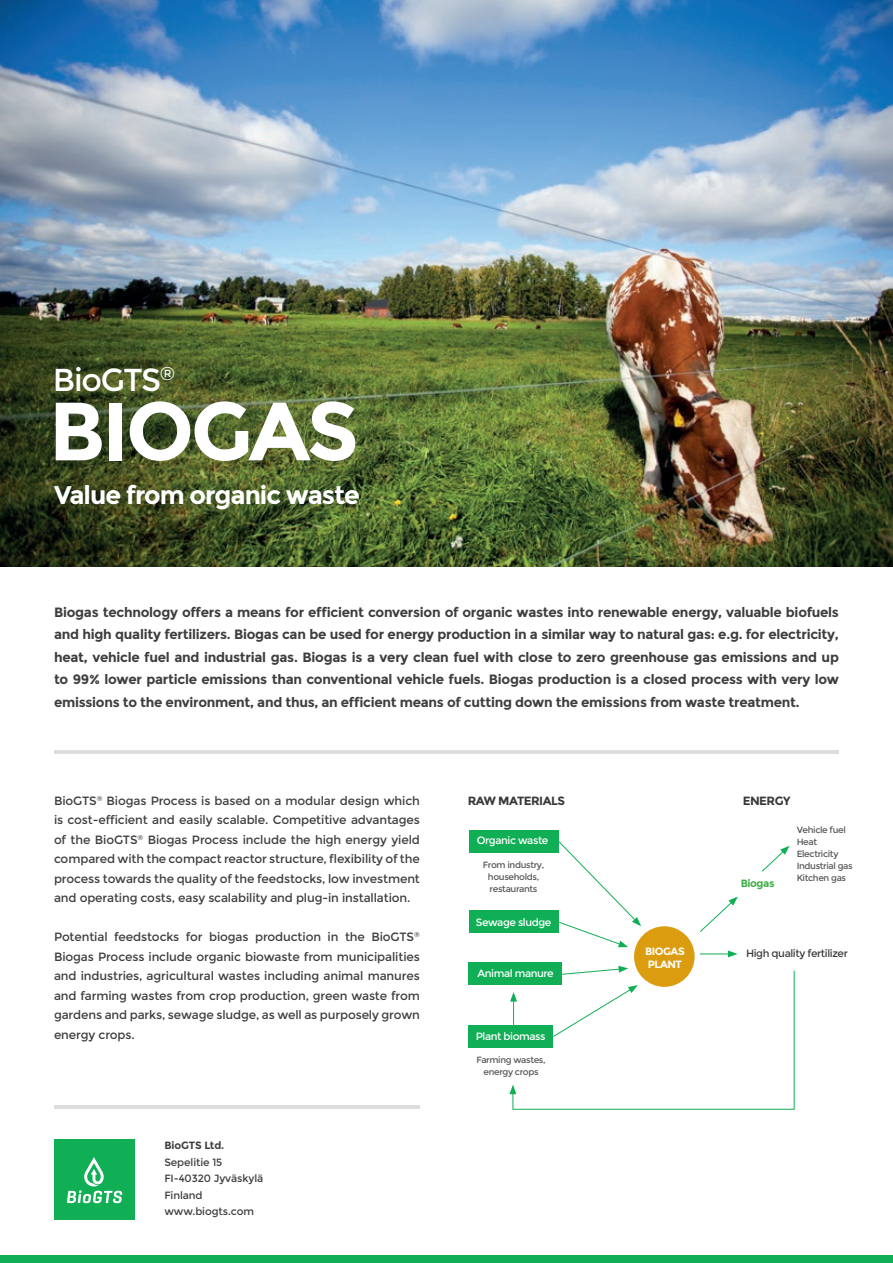
<style>
.page{position:relative;width:893px;height:1263px;background:#fff}
.page>*{position:absolute;margin:0;border:0;box-sizing:border-box;transform-origin:0 0}
.t1{font:700 82.5px "Montserrat";letter-spacing:-.04em;color:#fff}
.t2{font:31.65px "Montserrat";letter-spacing:-.04em;color:#fff}
.t3{font:700 25.5px "Montserrat";letter-spacing:-.04em;color:#fff}
.t4{font:700 13.5px/22.5px "Montserrat";letter-spacing:-.02em;color:#3e3e3f;text-align:justify}
.t5{font:12px/19.5px "Montserrat";letter-spacing:-.01em;color:#3e3e3f;text-align:justify}
.t6{font:700 12px "Montserrat";letter-spacing:-.04em;color:#383839}
.t7{font:10.5px "Montserrat";letter-spacing:-.01em;color:#3e3e3f}
.t8{font:10.5px "Montserrat";letter-spacing:-.04em;color:#fff}
.t9{font:10.5px "Montserrat";letter-spacing:-.04em;color:#3e3e3f}
.t10{font:700 10.5px "Montserrat";letter-spacing:-.04em;color:#fff}
.t11{font:700 10.5px "Montserrat";letter-spacing:-.015em;color:#3e3e3f}
.t12{font:700 10.5px "Montserrat";letter-spacing:-.04em;color:#40ae49}
.t13{font:9px "Montserrat";letter-spacing:-.04em;color:#57585a}
</style>
<div class="page">
<img style="left:0;top:0;width:893px;height:567px">
<hr style="left:54px;top:750px;width:785px;height:4px;background:#dcdddf">
<div style="left:0;top:1255px;width:893px;height:8px;background:#10af56"></div>
<hr style="left:54px;top:1106px;width:366px;height:3px;background:#dcdddf">
<div style="left:54px;top:1139px;width:81px;height:80px;background:#10af56"></div>
<svg style="left:67px;top:1157px;width:55px;height:46px"></svg>
<div style="left:634px;top:926px;width:61px;height:61px;background:#db9c10;border-radius:50%"></div>
<div style="left:469px;top:911px;width:89px;height:22px;background:#10af56"></div>
<div style="left:469px;top:962px;width:93px;height:23px;background:#10af56"></div>
<div style="left:469px;top:1026px;width:84px;height:22px;background:#10af56"></div>
<div style="left:469px;top:830px;width:89px;height:22px;background:#10af56"></div>
<svg style="left:557px;top:840px;width:84px;height:107px"></svg>
<hr style="left:700px;top:953px;width:30px;height:1px;background:#10af56">
<svg style="left:728px;top:950px;width:10px;height:7px"></svg>
<svg style="left:762px;top:846px;width:28px;height:26px"></svg>
<svg style="left:700px;top:896px;width:38px;height:36px"></svg>
<svg style="left:509px;top:966px;width:286px;height:144px"></svg>
<p class="t2" style="left:53px;top:361px;width:124px">BioGTS<sup>®</sup></p>
<p class="t1" style="left:49px;top:382px;width:312px">BIOGAS</p>
<p class="t3" style="left:54px;top:479px;width:307px">Value from organic waste</p>
<p class="t4" style="left:54px;top:601px;width:786px">Biogas technology offers a means for efficient conversion of organic wastes into renewable energy, valuable biofuels and high quality fertilizers. Biogas can be used for energy production in a similar way to natural gas: e.g. for electricity, heat, vehicle fuel and industrial gas. Biogas is a very clean fuel with close to zero greenhouse gas emissions and up to 99% lower particle emissions than conventional vehicle fuels. Biogas production is a closed process with very low emissions to the environment, and thus, an efficient means of cutting down the emissions from waste treatment.</p>
<p class="t5" style="left:54px;top:791px;width:367px">BioGTS<sup>®</sup> Biogas Process is based on a modular design which is cost-efficient and easily scalable. Competitive advantages of the BioGTS<sup>®</sup> Biogas Process include the high energy yield compared with the compact reactor structure, flexibility of the process towards the quality of the feedstocks, low investment and operating costs, easy scalability and plug-in installation.</p>
<p class="t5" style="left:54px;top:927px;width:367px">Potential feedstocks for biogas production in the BioGTS<sup>® </sup>Biogas Process include organic biowaste from municipalities and industries, agricultural wastes including animal manures and farming wastes from crop production, green waste from gardens and parks, sewage sludge, as well as purposely grown energy crops.</p>
<p class="t11" style="left:164px;top:1139px;width:61px">BioGTS Ltd.</p>
<p class="t7" style="left:164px;top:1156px;width:59px">Sepelitie 15</p>
<p class="t7" style="left:164px;top:1172px;width:100px">FI-40320 Jyväskylä</p>
<p class="t7" style="left:164px;top:1189px;width:40px">Finland</p>
<p class="t7" style="left:164px;top:1205px;width:91px">www.biogts.com</p>
<p class="t6" style="left:468px;top:793px;width:99px">RAW MATERIALS</p>
<p class="t6" style="left:743px;top:793px;width:49px">ENERGY</p>
<p class="t8" style="left:477px;top:834px;width:73px">Organic waste</p>
<p class="t13" style="left:797px;top:825px;width:51px">Vehicle fuel</p>
<p class="t13" style="left:797px;top:837px;width:22px">Heat</p>
<p class="t13" style="left:797px;top:849px;width:43px">Electricity</p>
<p class="t13" style="left:797px;top:861px;width:58px">Industrial gas</p>
<p class="t13" style="left:797px;top:873px;width:51px">Kitchen gas</p>
<p class="t13" style="left:483px;top:859px;width:63px">From industry,</p>
<p class="t13" style="left:488px;top:871px;width:53px">households,</p>
<p class="t13" style="left:490px;top:883px;width:49px">restaurants</p>
<p class="t12" style="left:741px;top:877px;width:35px">Biogas</p>
<p class="t8" style="left:476px;top:916px;width:77px">Sewage sludge</p>
<p class="t8" style="left:477px;top:967px;width:78px">Animal manure</p>
<p class="t8" style="left:476px;top:1030px;width:71px">Plant biomass</p>
<p class="t13" style="left:476px;top:1055px;width:71px">Farming wastes,</p>
<p class="t13" style="left:483px;top:1067px;width:57px">energy crops</p>
<p class="t10" style="left:645px;top:945px;width:41px">BIOGAS</p>
<p class="t10" style="left:648px;top:958px;width:36px">PLANT</p>
<p class="t9" style="left:746px;top:947px;width:103px">High quality fertilizer</p>
</div>
